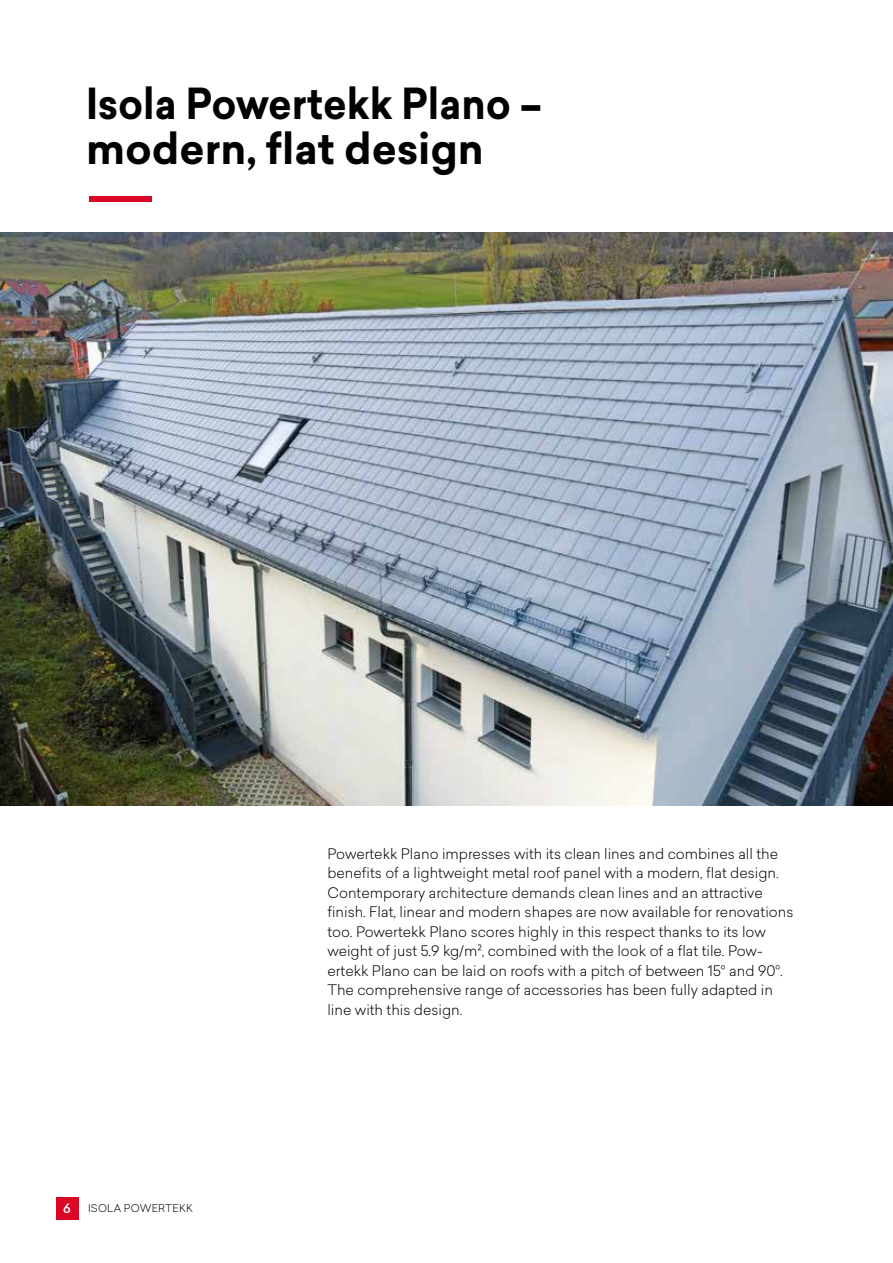
<style>
.page{position:relative;width:893px;height:1263px;background:#fff}
.page>*{position:absolute;margin:0;border:0;box-sizing:border-box;transform-origin:0 0}
.t1{font:700 42px/45px "Sailec";color:#000;scale:.94 1}
.t2{font:300 14.25px/19.5px "Sailec";color:#000}
.t3{font:500 12.75px "Sailec";color:#fff}
.t4{font:300 10.5px "Sailec";letter-spacing:.02em;color:#000}
</style>
<div class="page">
<div style="left:56px;top:1197px;width:22px;height:22px;background:#da0725"></div>
<img style="left:0;top:233px;width:893px;height:572px">
<div style="left:89px;top:196px;width:63px;height:5px;background:#da0725"></div>
<h1 class="t1" style="left:86px;top:82px;width:487px">Isola Powertekk Plano – modern, flat design</h1>
<p class="t3" style="left:63px;top:1199px;width:9px">6</p>
<p class="t4" style="left:88px;top:1201px;width:106px">ISOLA POWERTEKK</p>
<p class="t2" style="left:327px;top:843px;width:467px">Powertekk Plano impresses with its clean lines and combines all the benefits of a lightweight metal roof panel with a modern, flat design.<br>Contemporary architecture demands clean lines and an attractive finish. Flat, linear and modern shapes are now available for renovations too. Powertekk Plano scores highly in this respect thanks to its low weight of just 5.9 kg/m2, combined with the look of a flat tile. Pow&shy;ertekk Plano can be laid on roofs with a pitch of between 15° and 90°.<br>The comprehensive range of accessories has been fully adapted in line with this design.</p>
</div>
